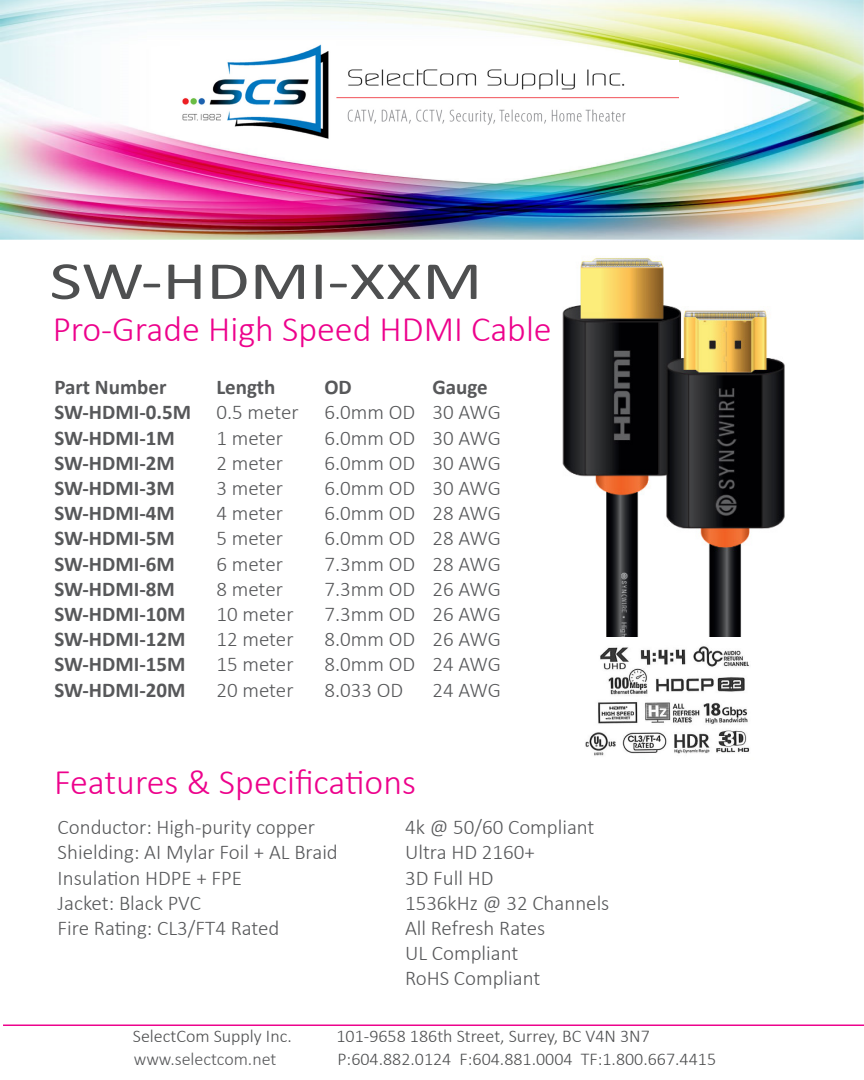
<style>
.page{position:relative;width:864px;height:1080px;background:#fff}
.page>*{position:absolute;margin:0;border:0;box-sizing:border-box;transform-origin:0 0}
.t1{font:54px "Calibri";color:#4e4f50;scale:1.3 1}
.t2{font:300 36px "Calibri";color:#ed028c}
.t3{font:300 21px "Calibri";color:#57585a}
.t4{font:700 21px "Calibri";color:#57585a}
.t5{font:300 18px "Calibri";color:#4e4f50}
.t6{font:300 18px "Calibri";color:#57585a}
.s1{font-weight:700}
</style>
<div class="page">
<img style="left:0;top:0;width:864px;height:239px">
<div style="left:209px;top:61px;width:392px;height:78px;background:#fff"></div>
<hr style="left:3px;top:1024px;width:861px;height:2px;background:#ed028c">
<img style="left:180px;top:41px;width:156px;height:98px">
<img style="left:333px;top:61px;width:345px;height:68px">
<img style="left:585px;top:646px;width:165px;height:110px">
<img style="left:562px;top:257px;width:223px;height:379px">
<p class="t1" style="left:50px;top:247px;width:334px">SW-HDMI-XXM</p>
<p class="t2" style="left:53px;top:307px;width:500px">Pro-Grade High Speed HDMI Cable</p>
<p class="t4" style="left:54px;top:374px;width:114px">Part Number</p>
<p class="t4" style="left:216px;top:374px;width:61px">Length</p>
<p class="t4" style="left:324px;top:374px;width:29px">OD</p>
<p class="t4" style="left:432px;top:374px;width:57px">Gauge</p>
<p class="t3" style="left:54px;top:399px;width:448px"><span class="s1">SW-HDMI-0.5M</span> 0.5 meter 6.0mm OD 30 AWG</p>
<p class="t4" style="left:54px;top:424px;width:122px">SW-HDMI-1M</p>
<p class="t3" style="left:216px;top:425px;width:68px">1 meter</p>
<p class="t3" style="left:324px;top:425px;width:178px">6.0mm OD 30 AWG</p>
<p class="t4" style="left:54px;top:449px;width:122px">SW-HDMI-2M</p>
<p class="t3" style="left:216px;top:450px;width:68px">2 meter</p>
<p class="t3" style="left:324px;top:450px;width:178px">6.0mm OD 30 AWG</p>
<p class="t4" style="left:54px;top:475px;width:122px">SW-HDMI-3M</p>
<p class="t3" style="left:216px;top:475px;width:68px">3 meter</p>
<p class="t3" style="left:324px;top:475px;width:178px">6.0mm OD 30 AWG</p>
<p class="t4" style="left:54px;top:500px;width:122px">SW-HDMI-4M</p>
<p class="t3" style="left:216px;top:500px;width:68px">4 meter</p>
<p class="t3" style="left:324px;top:500px;width:178px">6.0mm OD 28 AWG</p>
<p class="t4" style="left:54px;top:525px;width:122px">SW-HDMI-5M</p>
<p class="t3" style="left:216px;top:525px;width:68px">5 meter</p>
<p class="t3" style="left:324px;top:525px;width:178px">6.0mm OD 28 AWG</p>
<p class="t4" style="left:54px;top:550px;width:122px">SW-HDMI-6M</p>
<p class="t3" style="left:216px;top:551px;width:68px">6 meter</p>
<p class="t3" style="left:324px;top:551px;width:178px">7.3mm OD 28 AWG</p>
<p class="t4" style="left:54px;top:575px;width:122px">SW-HDMI-8M</p>
<p class="t3" style="left:216px;top:576px;width:68px">8 meter</p>
<p class="t3" style="left:324px;top:576px;width:178px">7.3mm OD 26 AWG</p>
<p class="t4" style="left:54px;top:601px;width:133px">SW-HDMI-10M</p>
<p class="t3" style="left:216px;top:601px;width:79px">10 meter</p>
<p class="t3" style="left:324px;top:601px;width:178px">7.3mm OD 26 AWG</p>
<p class="t4" style="left:54px;top:626px;width:133px">SW-HDMI-12M</p>
<p class="t3" style="left:216px;top:626px;width:79px">12 meter</p>
<p class="t3" style="left:324px;top:626px;width:178px">8.0mm OD 26 AWG</p>
<p class="t4" style="left:54px;top:651px;width:133px">SW-HDMI-15M</p>
<p class="t3" style="left:216px;top:651px;width:79px">15 meter</p>
<p class="t3" style="left:324px;top:651px;width:178px">8.0mm OD 24 AWG</p>
<p class="t4" style="left:54px;top:676px;width:133px">SW-HDMI-20M</p>
<p class="t3" style="left:216px;top:677px;width:79px">20 meter</p>
<p class="t3" style="left:324px;top:677px;width:80px">8.033 OD</p>
<p class="t3" style="left:432px;top:677px;width:70px">24 AWG</p>
<p class="t2" style="left:54px;top:760px;width:364px">Features &amp; Specifications</p>
<p class="t3" style="left:58px;top:814px;width:259px">Conductor: High-purity copper</p>
<p class="t3" style="left:58px;top:839px;width:282px">Shielding: AI Mylar Foil + AL Braid</p>
<p class="t3" style="left:58px;top:865px;width:186px">Insulation HDPE + FPE</p>
<p class="t3" style="left:58px;top:890px;width:145px">Jacket: Black PVC</p>
<p class="t3" style="left:58px;top:915px;width:223px">Fire Rating: CL3/FT4 Rated</p>
<p class="t3" style="left:405px;top:814px;width:191px">4k @ 50/60 Compliant</p>
<p class="t3" style="left:405px;top:839px;width:131px">Ultra HD 2160+</p>
<p class="t3" style="left:405px;top:865px;width:90px">3D Full HD</p>
<p class="t3" style="left:405px;top:890px;width:206px">1536kHz @ 32 Channels</p>
<p class="t3" style="left:405px;top:915px;width:142px">All Refresh Rates</p>
<p class="t3" style="left:405px;top:940px;width:115px">UL Compliant</p>
<p class="t3" style="left:405px;top:965px;width:137px">RoHS Compliant</p>
<p class="t5" style="left:133px;top:1025px;width:160px">SelectCom Supply Inc.</p>
<p class="t5" style="left:337px;top:1025px;width:315px">101-9658 186th Street, Surrey, BC V4N 3N7</p>
<p class="t6" style="left:134px;top:1048px;width:144px">www.selectcom.net</p>
<p class="t5" style="left:337px;top:1048px;width:380px">P:604.882.0124 F:604.881.0004 TF:1.800.667.4415</p>
</div>
